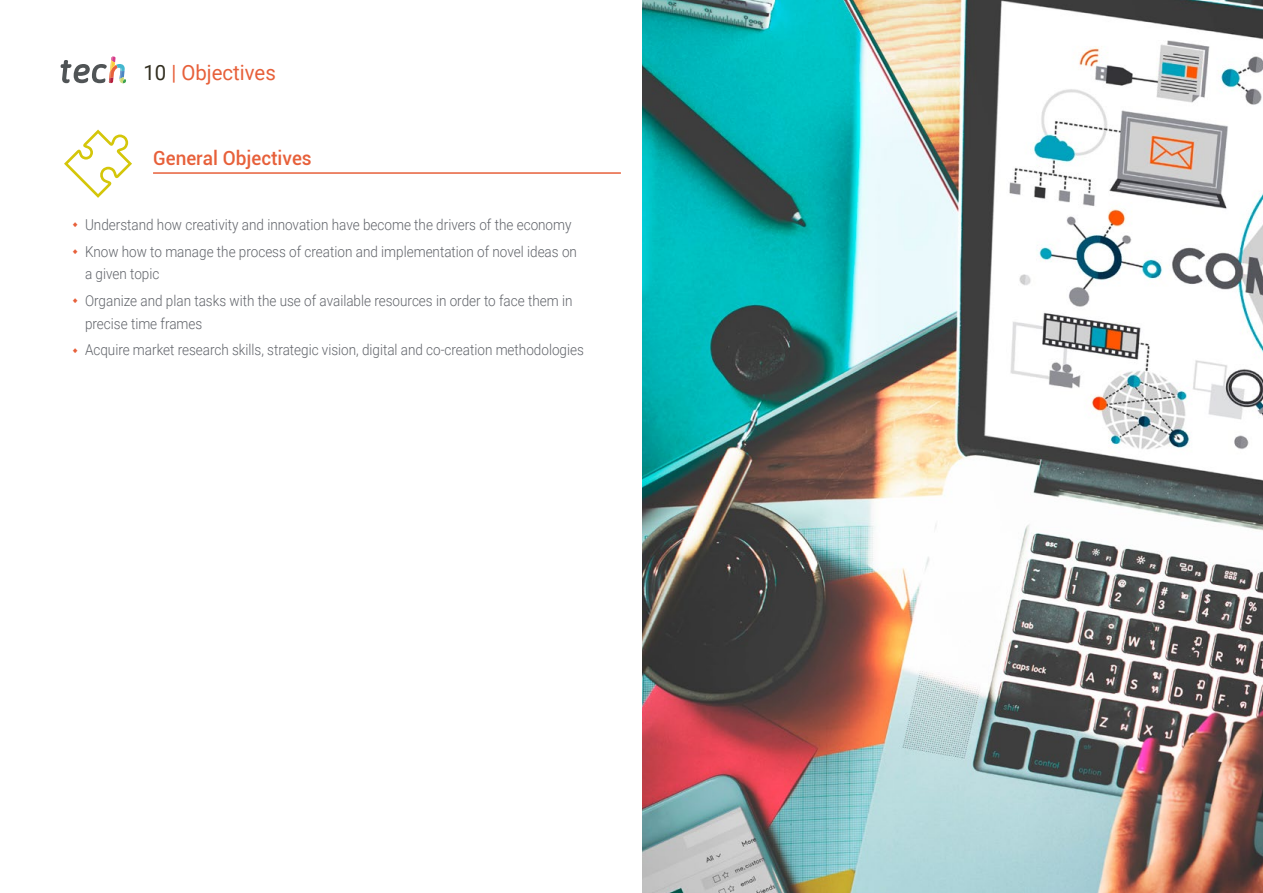
<style>
.page{position:relative;width:1263px;height:893px;background:#fff}
.page>*{position:absolute;margin:0;border:0;box-sizing:border-box;transform-origin:0 0}
.t1{font:21px "Roboto";color:#e7603a}
.t2{font:500 19.5px "Roboto";color:#e7603a}
.t3{font:300 15px/26.7px "Roboto";color:#61646a;scale:.9 1}
.s1{color:#312e20}
</style>
<div class="page">
<hr style="left:153px;top:173px;width:468px;height:1px;background:#e7603a">
<svg style="left:64px;top:130px;width:68px;height:68px"></svg>
<img style="left:642px;top:0;width:621px;height:893px">
<svg style="left:61px;top:57px;width:65px;height:27px"></svg>
<h1 class="t1" style="left:144px;top:57px;width:134px"><span class="s1">10</span> | Objectives</h1>
<h2 class="t2" style="left:153px;top:144px;width:160px">General Objectives</h2>
<p class="t3" style="left:85px;top:211px;width:548px">Understand how creativity and innovation have become the drivers of the economy<br>Know how to manage the process of creation and implementation of novel ideas on</p>
<p class="t3" style="left:85px;top:260px;width:543px">a given topic<br>Organize and plan tasks with the use of available resources in order to face them in</p>
<p class="t3" style="left:85px;top:309px;width:556px">precise time frames<br>Acquire market research skills, strategic vision, digital and co-creation methodologies</p>
</div>
